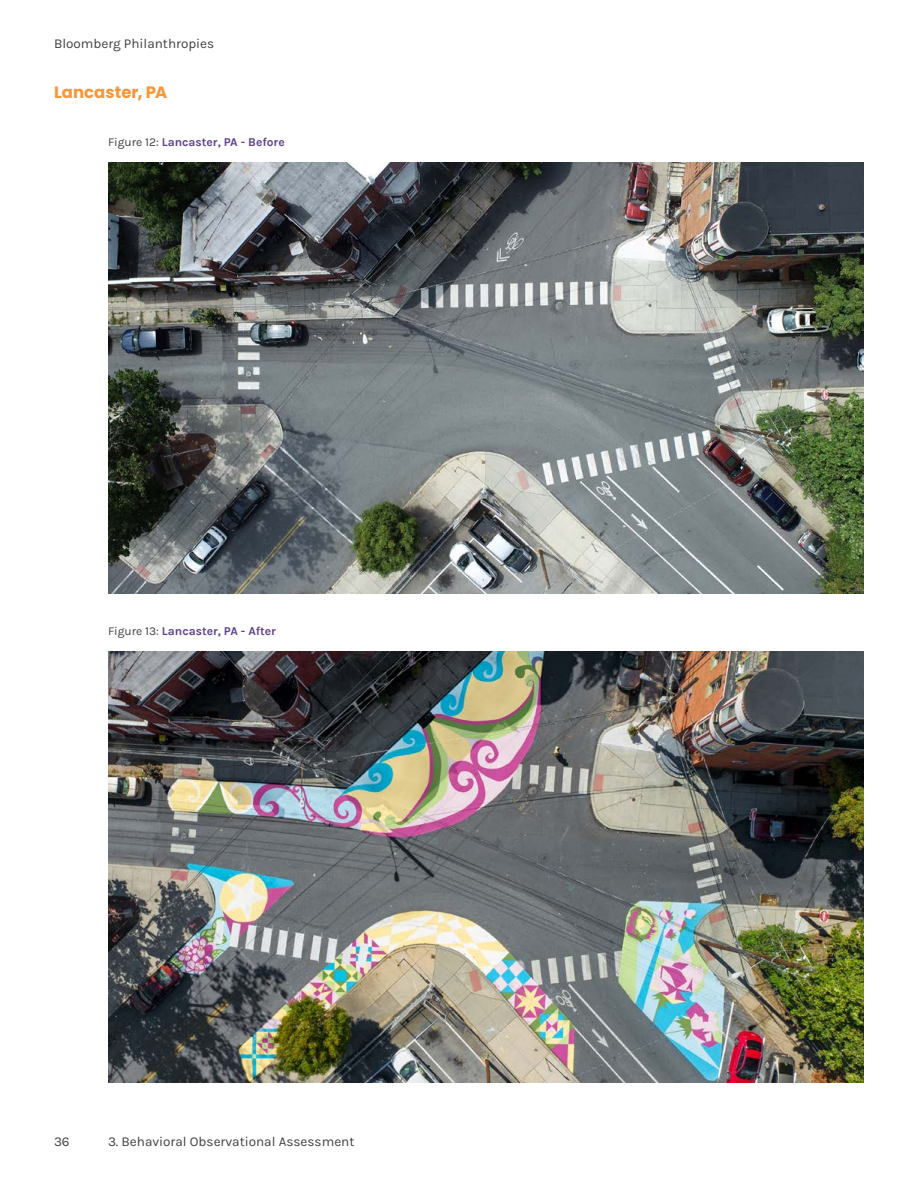
<style>
.page{position:relative;width:918px;height:1188px;background:#fff}
.page>*{position:absolute;margin:0;border:0;box-sizing:border-box;transform-origin:0 0}
.Sub_Sub_Header{font:700 16.5px "Poppins";color:#fa9637}
.t1{font:13.5px "Karla";color:#414042}
.Body_Text{font:700 12px "Karla";color:#5f408f}
.s1{font-weight:400;color:#414042}
</style>
<div class="page">
<img style="left:108px;top:162px;width:756px;height:432px">
<img style="left:108px;top:651px;width:756px;height:432px">
<p class="t1" style="left:54px;top:35px;width:162px">Bloomberg Philanthropies</p>
<p class="Sub_Sub_Header" style="left:54px;top:83px;width:115px">Lancaster, PA</p>
<p class="Body_Text" style="left:108px;top:134px;width:178px"><span class="s1">Figure 12:</span> Lancaster, PA - Before</p>
<p class="Body_Text" style="left:108px;top:623px;width:170px"><span class="s1">Figure 13:</span> Lancaster, PA - After</p>
<p class="t1" style="left:54px;top:1133px;width:17px">36</p>
<p class="t1" style="left:108px;top:1133px;width:248px">3. Behavioral Observational Assessment</p>
</div>
